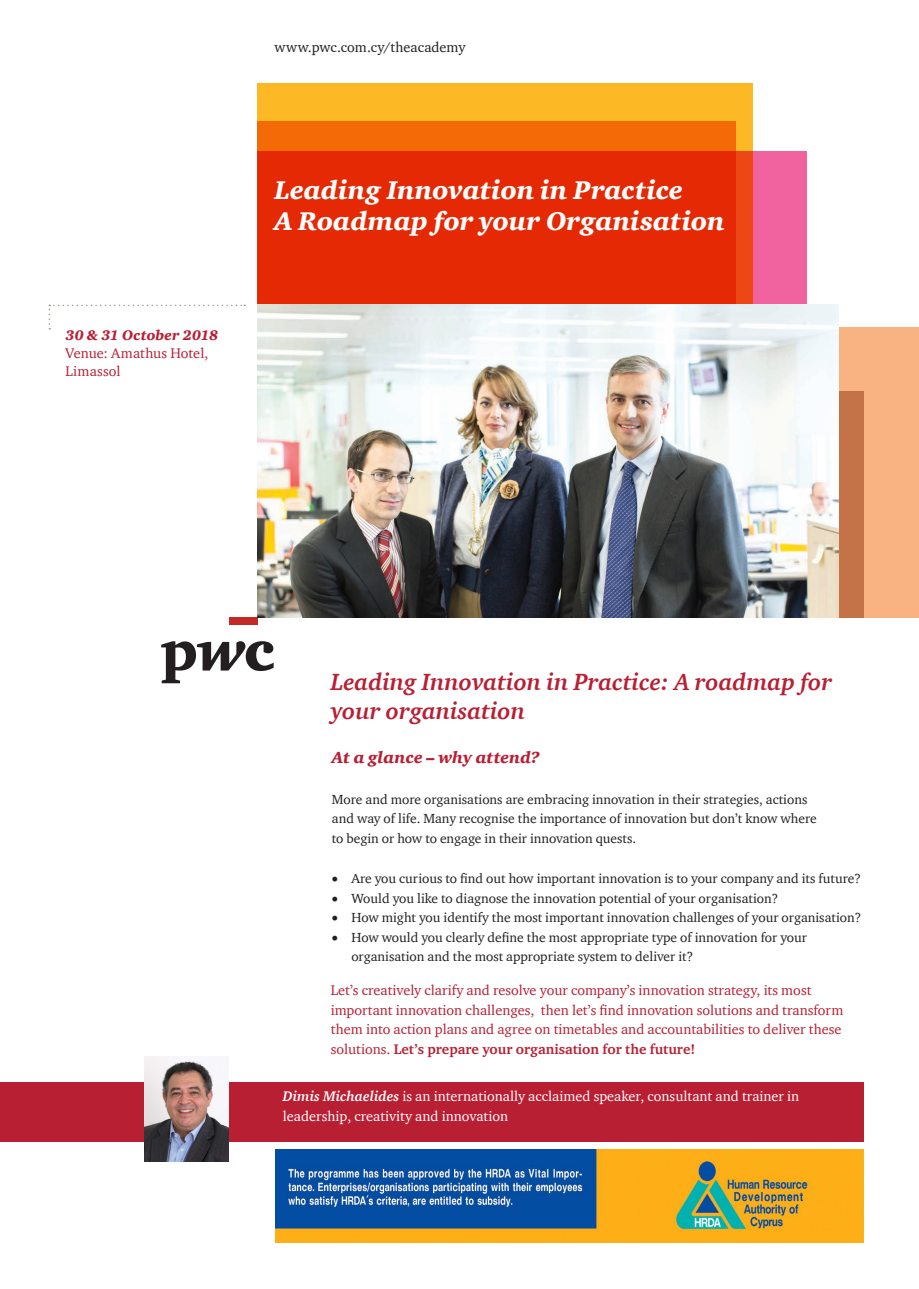
<style>
.page{position:relative;width:919px;height:1289px;background:#fff}
.page>*{position:absolute;margin:0;border:0;box-sizing:border-box;transform-origin:0 0}
.Section_opener_-_36p{font:italic 900 26.25px "ITC Charter Com";letter-spacing:.005em;color:#fff}
.t1{font:italic 700 24px/28.8px "ITC Charter Com";color:#b91f33}
.t2{font:italic 900 16.5px "ITC Charter Com";letter-spacing:.01em;color:#b91f33}
.Section_opener_-_36p-2{font:14.25px/19.5px "ITC Charter Com";color:#b91f33}
.t3{font:14.25px/19.5px "ITC Charter Com";color:#fff}
.t4{font:14.25px "ITC Charter Com";letter-spacing:.005em;color:#231f20}
.Section_opener_-_36p-3{font:italic 900 14.25px "ITC Charter Com";letter-spacing:.005em;color:#b91f33}
.t5{font:13.5px/19.5px "ITC Charter Com";color:#231f20}
.s1{font-weight:700}
.s2{font-weight:700;font-style:italic}
</style>
<div class="page">
<div style="left:0;top:1081px;width:863px;height:60px;background:#b91f33"></div>
<div style="left:229px;top:617px;width:28px;height:8px;background:#c32a25"></div>
<svg style="left:161px;top:641px;width:112px;height:42px"></svg>
<div style="left:257px;top:151px;width:549px;height:466px;background:#f0639e"></div>
<div style="left:257px;top:327px;width:661px;height:290px;background:#f9b281"></div>
<svg style="left:257px;top:83px;width:496px;height:222px;background:#eb4c0b"></svg>
<div style="left:257px;top:391px;width:606px;height:226px;background:#c37347"></div>
<img style="left:257px;top:305px;width:581px;height:313px">
<svg style="left:49px;top:305px;width:196px;height:24px"></svg>
<img style="left:145px;top:1056px;width:83px;height:105px">
<img style="left:276px;top:1149px;width:587px;height:93px">
<p class="Section_opener_-_36p-3" style="left:65px;top:326px;width:154px">30 &amp; 31 October 2018</p>
<p class="Section_opener_-_36p-2" style="left:65px;top:343px;width:144px">Venue: Amathus Hotel,</p>
<p class="Section_opener_-_36p-2" style="left:65px;top:361px;width:56px">Limassol</p>
<p class="t4" style="left:274px;top:38px;width:193px">www.pwc.com.cy/theacademy</p>
<p class="Section_opener_-_36p" style="left:274px;top:174px;width:410px">Leading Innovation in Practice</p>
<p class="Section_opener_-_36p" style="left:274px;top:205px;width:452px">A Roadmap for your Organisation</p>
<p class="t1" style="left:331px;top:667px;width:503px">Leading Innovation in Practice: A roadmap for your organisation</p>
<p class="t2" style="left:332px;top:747px;width:209px">At a glance – why attend?</p>
<p class="t5" style="left:332px;top:789px;width:477px">More and more organisations are embracing innovation in their strategies, actions</p>
<p class="t5" style="left:332px;top:808px;width:486px">and way of life. Many recognise the importance of innovation but don’t know where</p>
<p class="t5" style="left:332px;top:828px;width:306px">to begin or how to engage in their innovation quests.</p>
<p class="t5" style="left:332px;top:868px;width:530px">• Are you curious to find out how important innovation is to your company and its future?</p>
<p class="t5" style="left:332px;top:888px;width:448px">• Would you like to diagnose the innovation potential of your organisation?</p>
<p class="t5" style="left:332px;top:907px;width:531px">• How might you identify the most important innovation challenges of your organisation?</p>
<p class="t5" style="left:351px;top:927px;width:457px;text-indent:-20px">• How would you clearly define the most appropriate type of innovation for your organisation and the most appropriate system to deliver it?</p>
<p class="Section_opener_-_36p-2" style="left:331px;top:980px;width:514px">Let’s creatively clarify and resolve your company’s innovation strategy, its most important innovation challenges, then let’s find innovation solutions and transform them into action plans and agree on timetables and accountabilities to deliver these solutions. <span class="s1">Let’s prepare your organisation for the future!</span></p>
<p class="t3" style="left:283px;top:1086px;width:518px"><span class="s2">Dimis Michaelides</span> is an internationally acclaimed speaker, consultant and trainer in leadership, creativity and innovation</p>
</div>
